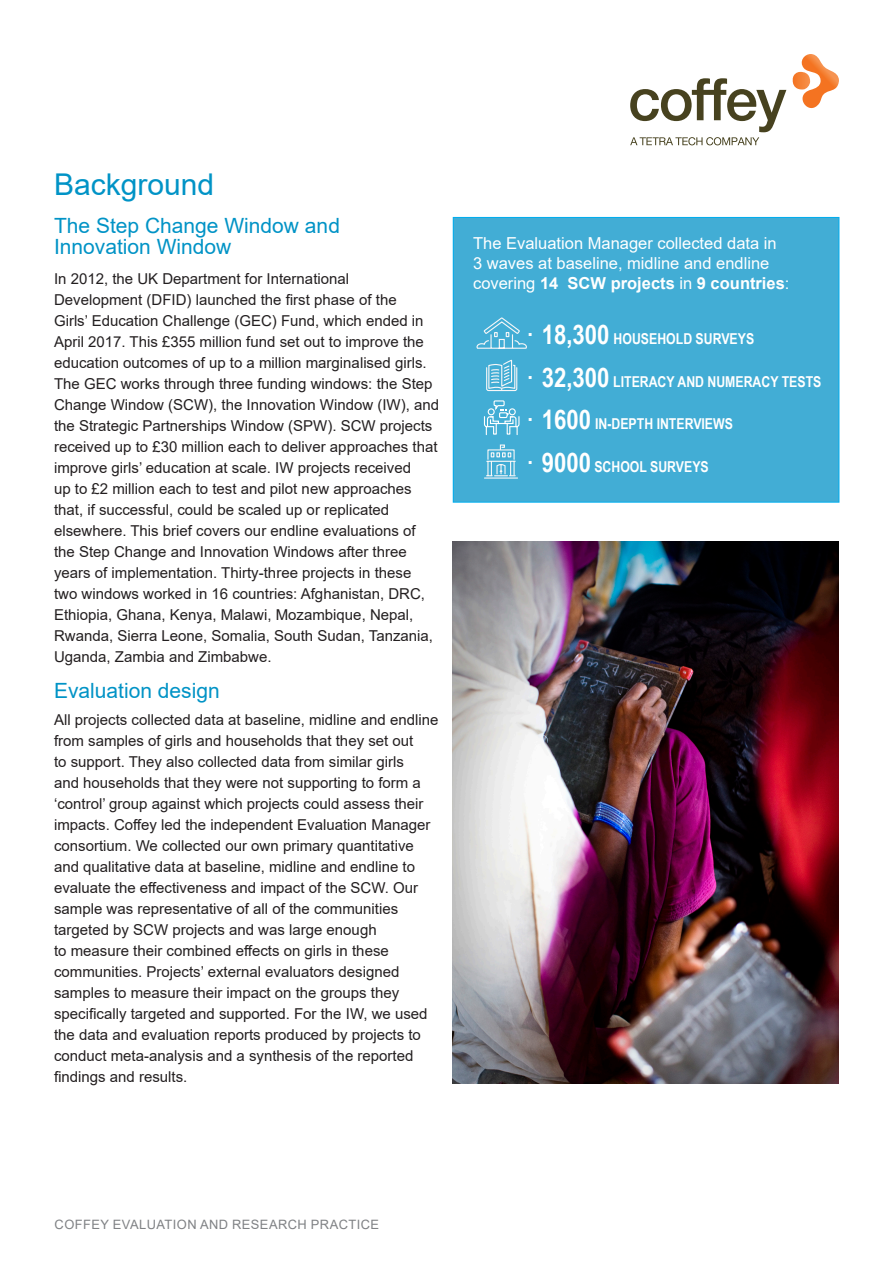
<style>
.page{position:relative;width:893px;height:1263px;background:#fff}
.page>*{position:absolute;margin:0;border:0;box-sizing:border-box;transform-origin:0 0}
.text{font:30px "Arial";color:#0093c6}
.text-2{font:21px/21px "Arial";color:#0093c6}
.Bullets{font:16.5px/19.8px "Arial";color:#fff}
.text-3{font:15px/21px "Arial";color:#231f20}
.t1{font:700 15px "Arial Narrow";color:#fff}
.Bullets-2{font:12.9px "Arial";letter-spacing:.035em;color:#808285}
.s1{font-weight:700}
.s2{font-family:"Helvetica";font-weight:400;font-size:27px}
.s3{font-size:27px}
</style>
<div class="page">
<svg style="left:630px;top:54px;width:209px;height:91px"></svg>
<img style="left:453px;top:542px;width:386px;height:541px">
<div style="left:453px;top:217px;width:386px;height:285px;background:#42add5"></div>
<div style="left:453px;top:217px;width:386px;height:285px;border:1px solid #00aeef"></div>
<svg style="left:476px;top:317px;width:51px;height:32px"></svg>
<svg style="left:486px;top:359px;width:32px;height:33px"></svg>
<hr style="left:484px;top:477px;width:34px;height:2px;background:#f7f7f8">
<svg style="left:486px;top:444px;width:29px;height:32px"></svg>
<svg style="left:483px;top:400px;width:37px;height:36px"></svg>
<p class="text" style="left:54px;top:164px;width:162px">Background</p>
<p class="text-2" style="left:54px;top:215px;width:287px">The Step Change Window and<br>Innovation Window</p>
<p class="text-3" style="left:54px;top:268px;width:387px">In 2012, the UK Department for International Development (DFID) launched the first phase of the<br>Girls’ Education Challenge (GEC) Fund, which ended in April 2017. This £355 million fund set out to improve the education outcomes of up to a million marginalised girls.<br>The GEC works through three funding windows: the Step Change Window (SCW), the Innovation Window (IW), and the Strategic Partnerships Window (SPW). SCW projects received up to £30 million each to deliver approaches that improve girls’ education at scale. IW projects received<br>up to £2 million each to test and pilot new approaches that, if successful, could be scaled up or replicated elsewhere. This brief covers our endline evaluations of the Step Change and Innovation Windows after three years of implementation. Thirty-three projects in these<br>two windows worked in 16 countries: Afghanistan, DRC, Ethiopia, Ghana, Kenya, Malawi, Mozambique, Nepal, Rwanda, Sierra Leone, Somalia, South Sudan, Tanzania, Uganda, Zambia and Zimbabwe.</p>
<p class="text-2" style="left:54px;top:680px;width:167px">Evaluation design</p>
<p class="text-3" style="left:54px;top:709px;width:386px">All projects collected data at baseline, midline and endline from samples of girls and households that they set out<br>to support. They also collected data from similar girls<br>and households that they were not supporting to form a ‘control’ group against which projects could assess their impacts. Coffey led the independent Evaluation Manager consortium. We collected our own primary quantitative and qualitative data at baseline, midline and endline to evaluate the effectiveness and impact of the SCW. Our sample was representative of all of the communities targeted by SCW projects and was large enough<br>to measure their combined effects on girls in these communities. Projects’ external evaluators designed samples to measure their impact on the groups they specifically targeted and supported. For the IW, we used the data and evaluation reports produced by projects to conduct meta-analysis and a synthesis of the reported findings and results.</p>
<p class="Bullets" style="left:473px;top:234px;width:318px">The Evaluation Manager collected data in<br>3 waves at baseline, midline and endline covering <span class="s1">14 SCW projects</span> in <span class="s1">9 countries</span>:</p>
<p class="t1" style="left:527px;top:327px;width:229px"><span class="s2">·</span> <span class="s3">18,300</span> HOUSEHOLD SURVEYS</p>
<p class="t1" style="left:527px;top:370px;width:296px"><span class="s2">·</span> <span class="s3">32,300</span> LITERACY AND NUMERACY TESTS</p>
<p class="t1" style="left:527px;top:413px;width:208px"><span class="s2">·</span> <span class="s3">1600</span> IN-DEPTH INTERVIEWS</p>
<p class="t1" style="left:527px;top:456px;width:184px"><span class="s2">·</span> <span class="s3">9000</span> SCHOOL SURVEYS</p>
<p class="Bullets-2" style="left:55px;top:1215px;width:326px">COFFEY EVALUATION AND RESEARCH PRACTICE</p>
</div>
